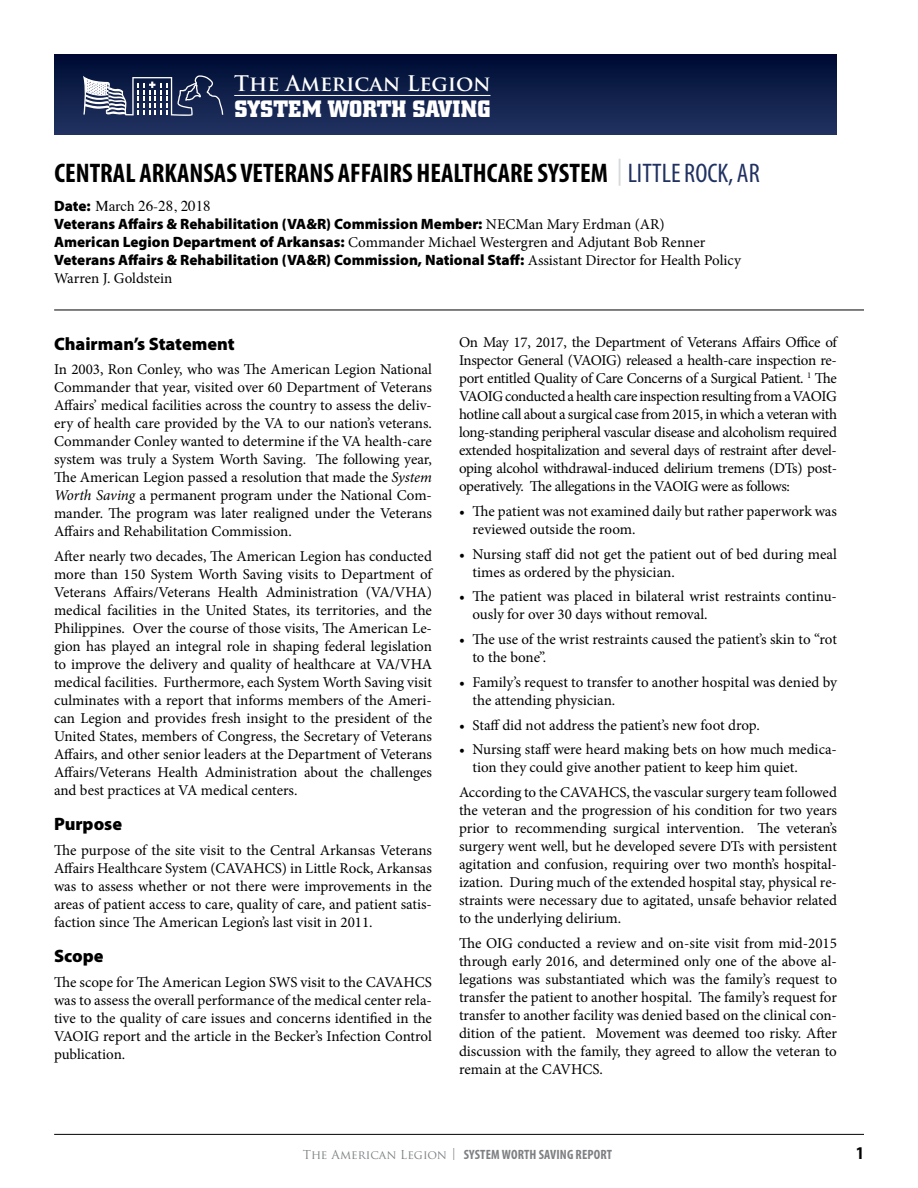
<style>
.page{position:relative;width:918px;height:1188px;background:#fff}
.page>*{position:absolute;margin:0;border:0;box-sizing:border-box;transform-origin:0 0}
.VA_Center{font:700 condensed 27px "Myriad Pro";color:#000}
.t1{font:700 23.4px "City";letter-spacing:.01em;color:#fff}
.t2{font:700 21px "Trajan Pro";color:#fff}
.Subhead{font:900 18px "Myriad Pro";color:#000}
.t3{font:700 condensed 18px "Myriad Pro";color:#000}
.Body{font:15px/18px "Minion Pro";letter-spacing:-.005em;color:#000;text-align:justify}
.t4{font:900 15px/18px "Myriad Pro";color:#000}
.t5{font:15px "Times";color:#000}
.t6{font:700 condensed 13.5px "Myriad Pro";letter-spacing:.01em;color:#7e8083}
.s1{font-weight:400;font-stretch:normal;color:#d7d9da}
.s2{font-weight:400;color:#213262}
.s3{font-family:"Myriad Pro";font-weight:900}
.s4{font-family:"Minion Pro";font-weight:400}
.s5{font-style:italic}
.s6{font-family:"Trajan Pro";font-weight:400;font-stretch:normal;font-size:12px}
</style>
<div class="page">
<hr style="left:54px;top:1134px;width:810px;height:1px;background:#000">
<div style="left:54px;top:54px;width:783px;height:81px;background:linear-gradient(to bottom,#000b32,#223462)"></div>
<svg style="left:83px;top:76px;width:140px;height:40px"></svg>
<hr style="left:234px;top:95px;width:257px;height:1px;background:#fff">
<hr style="left:54px;top:310px;width:810px;height:1px;background:#000">
<h3 class="t2" style="left:234px;top:71px;width:258px">The American Legion</h3>
<h2 class="t1" style="left:234px;top:96px;width:258px">SYSTEM WORTH SAVING</h2>
<p class="VA_Center" style="left:54px;top:158px;width:707px">CENTRAL ARKANSAS VETERANS AFFAIRS HEALTHCARE SYSTEM <span class="s1">|</span> <span class="s2">LITTLE ROCK, AR</span></p>
<p class="t5" style="left:54px;top:192px;width:158px"><span class="s3">Date:</span> March 26-28, 2018</p>
<p class="t4" style="left:54px;top:215px;width:612px">Veterans Affairs &amp; Rehabilitation (VA&amp;R) Commission Member: <span class="s4">NECMan Mary Erdman (AR)</span></p>
<p class="Body" style="left:54px;top:233px;width:653px"><span class="s3">American Legion Department of Arkansas:</span> Commander Michael Westergren and Adjutant Bob Renner</p>
<p class="t4" style="left:54px;top:251px;width:688px">Veterans Affairs &amp; Rehabilitation (VA&amp;R) Commission, National Staff: <span class="s4">Assistant Director for Health Policy<br>Warren J. Goldstein</span></p>
<p class="Subhead" style="left:54px;top:333px;width:182px">Chairman’s Statement</p>
<p class="Body" style="left:54px;top:361px;width:380px">In 2003, Ron Conley, who was The American Legion National Commander that year, visited over 60 Department of Veterans Affairs’ medical facilities across the country to assess the deliv&shy;ery of health care provided by the VA to our nation’s veterans.<br>Commander Conley wanted to determine if the VA health-care system was truly a System Worth Saving. The following year, The American Legion passed a resolution that made the <span class="s5">System Worth Saving</span> a permanent program under the National Com&shy;mander. The program was later realigned under the Veterans Affairs and Rehabilitation Commission.</p>
<p class="Body" style="left:54px;top:548px;width:380px">After nearly two decades, The American Legion has conducted more than 150 System Worth Saving visits to Department of Veterans Affairs/Veterans Health Administration (VA/VHA) medical facilities in the United States, its territories, and the Philippines. Over the course of those visits, The American Le&shy;gion has played an integral role in shaping federal legislation to improve the delivery and quality of healthcare at VA/VHA medical facilities. Furthermore, each System Worth Saving visit culminates with a report that informs members of the Ameri&shy;can Legion and provides fresh insight to the president of the United States, members of Congress, the Secretary of Veterans Affairs, and other senior leaders at the Department of Veterans Affairs/Veterans Health Administration about the challenges and best practices at VA medical centers.</p>
<p class="Subhead" style="left:54px;top:814px;width:70px">Purpose</p>
<p class="Body" style="left:54px;top:841px;width:380px">The purpose of the site visit to the Central Arkansas Veterans Affairs Healthcare System (CAVAHCS) in Little Rock, Arkansas was to assess whether or not there were improvements in the areas of patient access to care, quality of care, and patient satis&shy;faction since The American Legion’s last visit in 2011.</p>
<p class="Subhead" style="left:54px;top:946px;width:51px">Scope</p>
<p class="Body" style="left:54px;top:973px;width:380px">The scope for The American Legion SWS visit to the CAVAHCS was to assess the overall performance of the medical center rela&shy;tive to the quality of care issues and concerns identified in the VAOIG report and the article in the Becker’s Infection Control publication.</p>
<p class="Body" style="left:459px;top:333px;width:380px">On May 17, 2017, the Department of Veterans Affairs Office of Inspector General (VAOIG) released a health-care inspection re&shy;port entitled Quality of Care Concerns of a Surgical Patient. <sup>1</sup> The VAOIG conducted a health care inspection resulting from a VAOIG hotline call about a surgical case from 2015, in which a veteran with long-standing peripheral vascular disease and alcoholism required extended hospitalization and several days of restraint after devel&shy;oping alcohol withdrawal-induced delirium tremens (DTs) post&shy;operatively. The allegations in the VAOIG were as follows:</p>
<p class="Body" style="left:472px;top:502px;width:366px;text-indent:-14px">• The patient was not examined daily but rather paperwork was reviewed outside the room.</p>
<p class="Body" style="left:472px;top:545px;width:366px;text-indent:-14px">• Nursing staff did not get the patient out of bed during meal times as ordered by the physician.</p>
<p class="Body" style="left:472px;top:588px;width:366px;text-indent:-14px">• The patient was placed in bilateral wrist restraints continu&shy;ously for over 30 days without removal.</p>
<p class="Body" style="left:472px;top:630px;width:366px;text-indent:-14px">• The use of the wrist restraints caused the patient’s skin to “rot to the bone”.</p>
<p class="Body" style="left:472px;top:673px;width:366px;text-indent:-14px">• Family’s request to transfer to another hospital was denied by the attending physician.</p>
<p class="Body" style="left:459px;top:716px;width:302px">• Staff did not address the patient’s new foot drop.</p>
<p class="Body" style="left:472px;top:741px;width:366px;text-indent:-14px">• Nursing staff were heard making bets on how much medica&shy;tion they could give another patient to keep him quiet.</p>
<p class="Body" style="left:459px;top:783px;width:380px">According to the CAVAHCS, the vascular surgery team followed the veteran and the progression of his condition for two years prior to recommending surgical intervention. The veteran’s surgery went well, but he developed severe DTs with persistent agitation and confusion, requiring over two month’s hospital&shy;ization. During much of the extended hospital stay, physical re&shy;straints were necessary due to agitated, unsafe behavior related to the underlying delirium.</p>
<p class="Body" style="left:459px;top:934px;width:380px">The OIG conducted a review and on-site visit from mid-2015 through early 2016, and determined only one of the above al&shy;legations was substantiated which was the family’s request to transfer the patient to another hospital. The family’s request for transfer to another facility was denied based on the clinical con&shy;dition of the patient. Movement was deemed too risky. After discussion with the family, they agreed to allow the veteran to remain at the CAVHCS.</p>
<p class="t6" style="left:303px;top:1147px;width:311px"><span class="s6">The American Legion |</span> SYSTEM WORTH SAVING REPORT</p>
<p class="t3" style="left:856px;top:1143px;width:9px">1</p>
</div>
